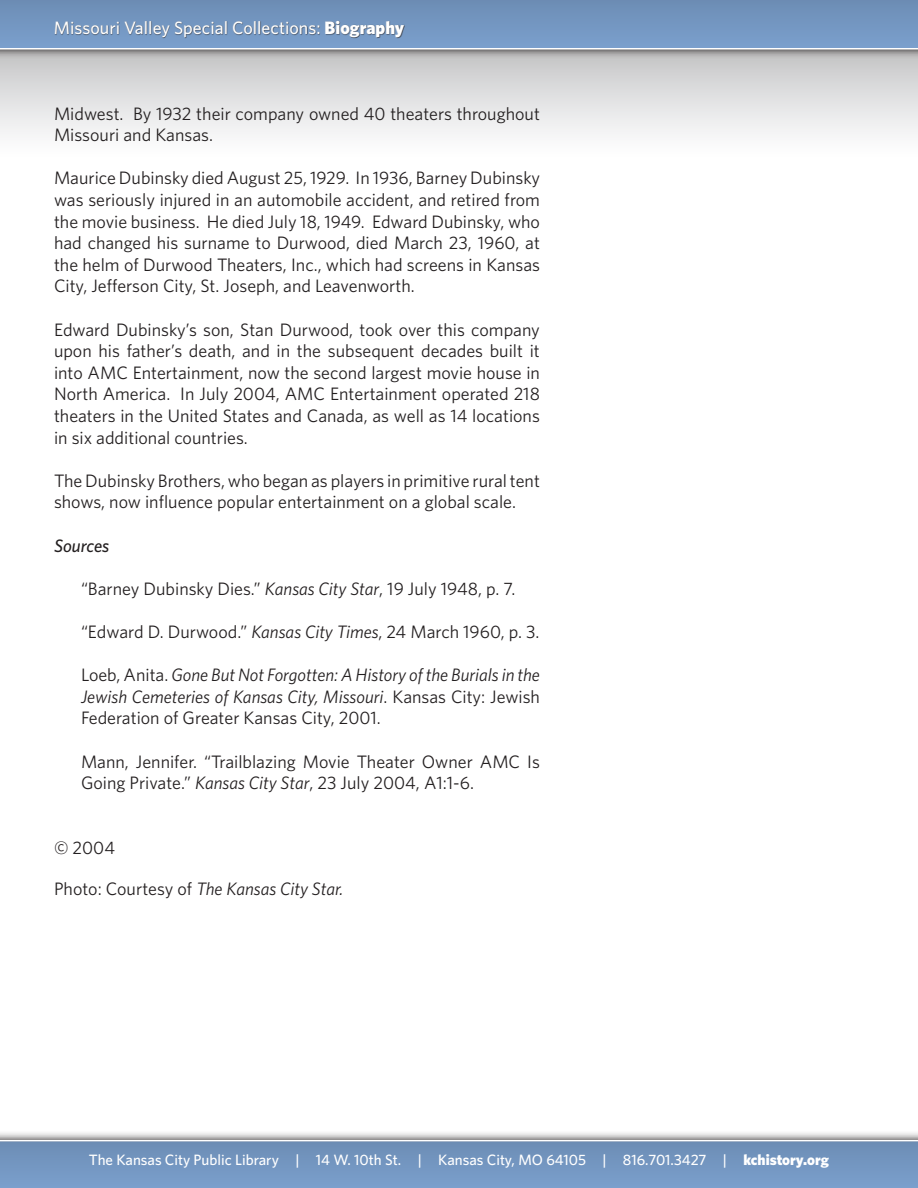
<style>
.page{position:relative;width:918px;height:1188px;background:#fff}
.page>*{position:absolute;margin:0;border:0;box-sizing:border-box;transform-origin:0 0}
.t1{font:18px/21.6px "Whitney";color:#231f20}
.t2{font:italic 18px/21.6px "Whitney";color:#231f20;text-align:justify}
.t3{font:500 18px "Whitney";color:#fff}
.t4{font:italic 500 18px "Whitney";color:#231f20}
.t5{font:500 15px "Whitney";color:#fff}
.s1{font-weight:900}
.s2{font-style:italic}
.s3{font-style:normal}
</style>
<div class="page">
<div style="left:0;top:50px;width:918px;height:108px;background:linear-gradient(to bottom,#c5c5c6,#fff)"></div>
<div style="left:0;top:0;width:918px;height:60px;background:#231f20;opacity:.75"></div>
<div style="left:0;top:0;width:918px;height:48px;background:linear-gradient(to bottom,#6c8db4,#7b9fcc)"></div>
<div style="left:52px;top:16px;width:544px;height:41px;background:#231f20;opacity:.75"></div>
<div style="left:0;top:1130px;width:918px;height:58px;background:#231f20;opacity:.75"></div>
<svg style="left:0;top:1140px;width:918px;height:2px"></svg>
<div style="left:0;top:1142px;width:918px;height:46px;background:#7396c1"></div>
<p class="t3" style="left:54px;top:17px;width:352px">Missouri Valley Special Collections: <span class="s1">Biography</span></p>
<p class="t1" style="left:54px;top:102px;width:487px">Midwest. By 1932 their company owned 40 theaters throughout<br>Missouri and Kansas.</p>
<p class="t1" style="left:54px;top:167px;width:488px;text-align:justify">Maurice Dubinsky died August 25, 1929. In 1936, Barney Dubinsky was seriously injured in an automobile accident, and retired from the movie business. He died July 18, 1949. Edward Dubinsky, who had changed his surname to Durwood, died March 23, 1960, at the helm of Durwood Theaters, Inc., which had screens in Kansas City, Jefferson City, St. Joseph, and Leavenworth.</p>
<p class="t1" style="left:54px;top:318px;width:488px;text-align:justify">Edward Dubinsky’s son, Stan Durwood, took over this company upon his father’s death, and in the subsequent decades built it into AMC Entertainment, now the second largest movie house in North America. In July 2004, AMC Entertainment operated 218 theaters in the United States and Canada, as well as 14 locations in six additional countries.</p>
<p class="t1" style="left:54px;top:469px;width:488px">The Dubinsky Brothers, who began as players in primitive rural tent shows, now influence popular entertainment on a global scale.</p>
<p class="t4" style="left:54px;top:535px;width:57px">Sources</p>
<p class="t1" style="left:81px;top:577px;width:436px">“Barney Dubinsky Dies.” <span class="s2">Kansas City Star</span>, 19 July 1948, p. 7.</p>
<p class="t1" style="left:81px;top:620px;width:460px">“Edward D. Durwood.” <span class="s2">Kansas City Times</span>, 24 March 1960, p. 3.</p>
<p class="t2" style="left:81px;top:664px;width:461px"><span class="s3">Loeb, Anita.</span> Gone But Not Forgotten: A History of the Burials in the Jewish Cemeteries of Kansas City, Missouri<span class="s3">. Kansas City: Jewish Federation of Greater Kansas City, 2001.</span></p>
<p class="t1" style="left:81px;top:750px;width:461px">Mann, Jennifer. “Trailblazing Movie Theater Owner AMC Is<br>Going Private.” <span class="s2">Kansas City Star</span>, 23 July 2004, A1:1-6.</p>
<p class="t1" style="left:54px;top:836px;width:63px">© 2004</p>
<p class="t2" style="left:54px;top:878px;width:291px"><span class="s3">Photo: Courtesy of</span> The Kansas City Star.</p>
<p class="t5" style="left:89px;top:1151px;width:742px">The Kansas City Public Library | 14 W. 10th St. | Kansas City, MO 64105 | 816.701.3427 | <span class="s1">kchistory.org</span></p>
</div>
